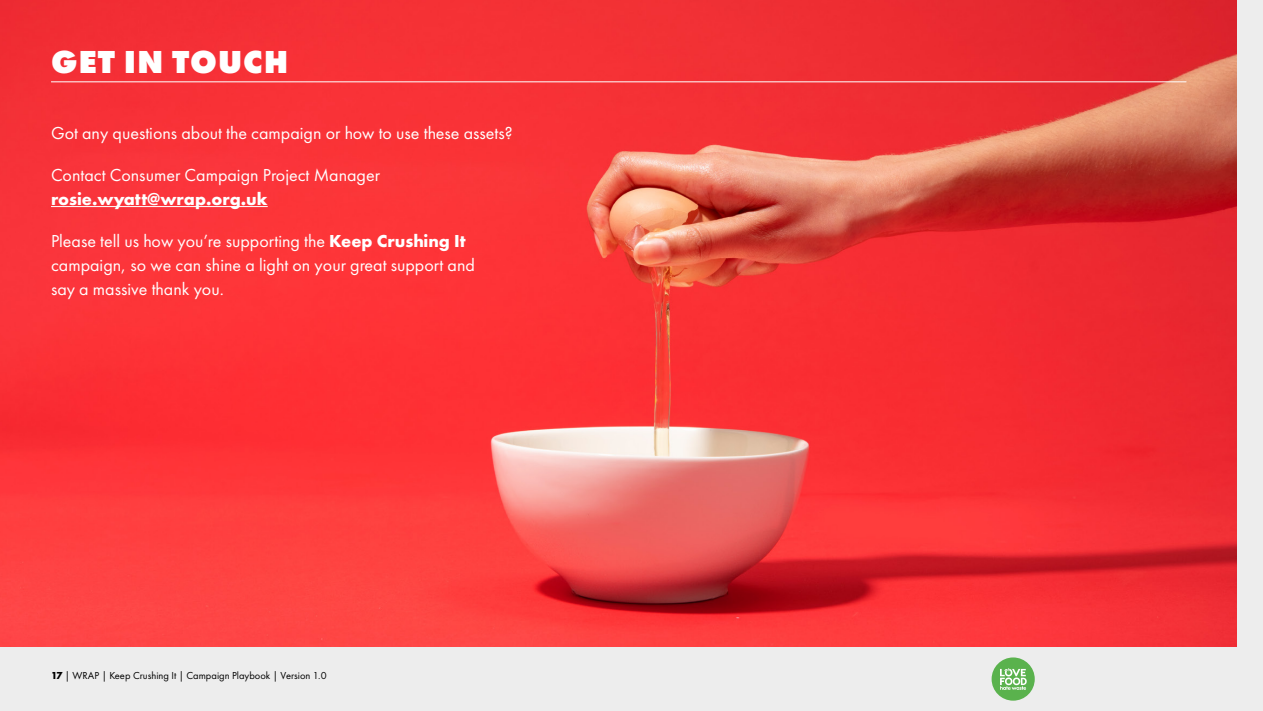
<style>
.page{position:relative;width:1263px;height:711px;background:#fff}
.page>*{position:absolute;margin:0;border:0;box-sizing:border-box;transform-origin:0 0}
.t1{font:800 33px "Futura PT";letter-spacing:.025em;color:#fff}
.t2{font:18px/24px "Futura PT";color:#fff}
.t3{font:700 18px "Futura PT";color:#fff}
.t4{font:10.5px "Futura PT";color:#000}
.s1{font-weight:700}
</style>
<div class="page">
<img style="left:0;top:0;width:1237px;height:646px">
<hr style="left:51px;top:81px;width:1135px;height:1px;background:#fff">
<hr style="left:51px;top:206px;width:217px;height:1px;background:#fff">
<div style="left:0;top:646px;width:1263px;height:64px;background:#ededed"></div>
<div style="left:1237px;top:0;width:26px;height:710px;background:#ededed"></div>
<div style="left:991px;top:657px;width:44px;height:43px;background:#5ab24d;border-radius:50%"></div>
<svg style="left:1000px;top:668px;width:27px;height:21px"></svg>
<h1 class="t1" style="left:51px;top:41px;width:239px">GET IN TOUCH</h1>
<p class="t2" style="left:51px;top:120px;width:463px">Got any questions about the campaign or how to use these assets?</p>
<p class="t2" style="left:51px;top:162px;width:330px">Contact Consumer Campaign Project Manager</p>
<p class="t3" style="left:51px;top:187px;width:218px">rosie.wyatt@wrap.org.uk</p>
<p class="t2" style="left:51px;top:228px;width:425px">Please tell us how you’re supporting the <span class="s1">Keep Crushing It </span>campaign, so we can shine a light on your great support and say a massive thank you.</p>
<p class="t4" style="left:51px;top:668px;width:277px"><span class="s1">17</span> | WRAP | Keep Crushing It | Campaign Playbook | Version 1.0</p>
</div>
